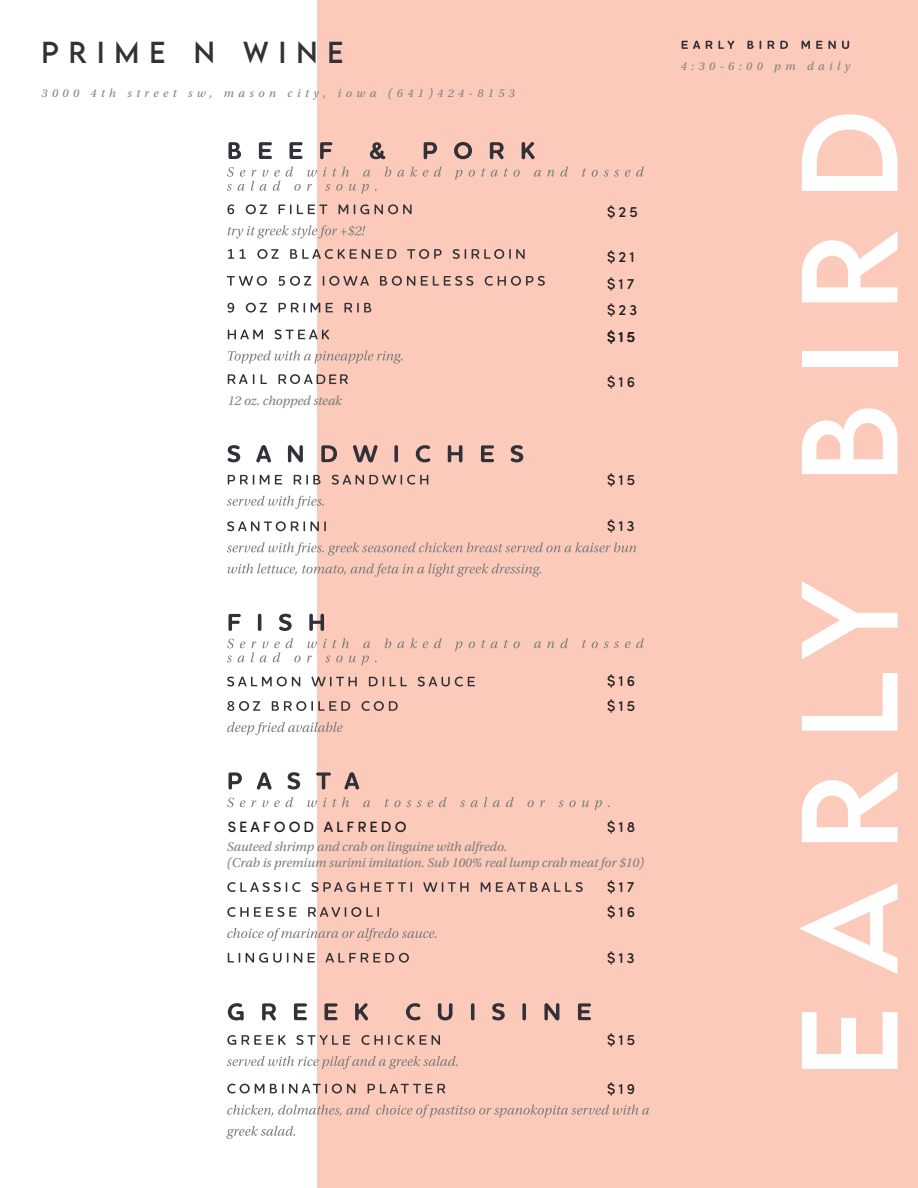
<style>
.page{position:relative;width:918px;height:1188px;background:#fff}
.page>*{position:absolute;margin:0;border:0;box-sizing:border-box;transform-origin:0 0}
.t1{font:121.5px "LEMONMILK";letter-spacing:.25em;color:#fff}
.t2{font:27px "LEMONMILK";letter-spacing:.375em;color:#323138}
.t3{font:500 15px/24.5px "Sofia Pro Soft";letter-spacing:.2em;color:#231f20}
.t4{font:italic 13.5px/16.2px "Utopia Std";letter-spacing:-.005em;color:#7e7f7e}
.t5{font:italic 12px "Utopia Std";letter-spacing:.375em;color:#7e7f7e}
</style>
<div class="page">
<div style="left:317px;top:0;width:601px;height:1188px;background:#fbcaba"></div>
<svg style="left:682px;top:41px;width:167px;height:8px"></svg>
<svg style="left:228px;top:445px;width:295px;height:17px"></svg>
<svg style="left:227px;top:496px;width:97px;height:13px"></svg>
<svg style="left:228px;top:475px;width:200px;height:10px"></svg>
<svg style="left:227px;top:563px;width:314px;height:14px"></svg>
<svg style="left:227px;top:542px;width:409px;height:14px"></svg>
<svg style="left:227px;top:521px;width:99px;height:10px"></svg>
<svg style="left:227px;top:638px;width:417px;height:27px"></svg>
<svg style="left:228px;top:614px;width:96px;height:17px"></svg>
<svg style="left:227px;top:677px;width:248px;height:9px"></svg>
<svg style="left:227px;top:722px;width:116px;height:13px"></svg>
<svg style="left:227px;top:701px;width:171px;height:10px"></svg>
<svg style="left:228px;top:1003px;width:363px;height:17px"></svg>
<svg style="left:227px;top:1056px;width:231px;height:13px"></svg>
<svg style="left:227px;top:1035px;width:213px;height:10px"></svg>
<svg style="left:226px;top:1126px;width:69px;height:13px"></svg>
<svg style="left:227px;top:1105px;width:422px;height:13px"></svg>
<svg style="left:227px;top:1084px;width:218px;height:10px"></svg>
<svg style="left:227px;top:797px;width:383px;height:13px"></svg>
<svg style="left:228px;top:772px;width:131px;height:18px"></svg>
<svg style="left:227px;top:882px;width:356px;height:10px"></svg>
<svg style="left:227px;top:928px;width:209px;height:13px"></svg>
<svg style="left:227px;top:907px;width:152px;height:10px"></svg>
<svg style="left:228px;top:953px;width:181px;height:10px"></svg>
<svg style="left:227px;top:167px;width:417px;height:27px"></svg>
<svg style="left:228px;top:142px;width:307px;height:17px"></svg>
<svg style="left:227px;top:225px;width:138px;height:14px"></svg>
<svg style="left:227px;top:204px;width:185px;height:10px"></svg>
<svg style="left:228px;top:249px;width:297px;height:10px"></svg>
<svg style="left:227px;top:303px;width:144px;height:10px"></svg>
<svg style="left:227px;top:276px;width:318px;height:10px"></svg>
<svg style="left:228px;top:350px;width:174px;height:14px"></svg>
<svg style="left:228px;top:330px;width:101px;height:9px"></svg>
<svg style="left:261px;top:374px;width:6px;height:10px"></svg>
<svg style="left:228px;top:374px;width:26px;height:10px"></svg>
<svg style="left:278px;top:374px;width:70px;height:10px"></svg>
<h2 class="t2" style="left:42px;top:35px;width:304px">PRIME N WINE</h2>
<p class="t5" style="left:42px;top:86px;width:475px">3000 4th street sw, mason city, iowa (641)424-8153</p>
<p class="t4" style="left:228px;top:392px;width:116px">12 oz. chopped steak</p>
<p class="t3" style="left:607px;top:199px;width:32px">$25</p>
<p class="t3" style="left:607px;top:243px;width:29px">$21</p>
<p class="t3" style="left:607px;top:297px;width:32px">$23</p>
<p class="t3" style="left:607px;top:270px;width:29px">$17</p>
<p class="t3" style="left:607px;top:324px;width:29px">$15</p>
<p class="t3" style="left:607px;top:368px;width:29px">$16</p>
<p class="t3" style="left:607px;top:466px;width:29px">$15</p>
<p class="t3" style="left:607px;top:513px;width:29px">$13</p>
<p class="t3" style="left:607px;top:668px;width:29px">$16 $15</p>
<p class="t3" style="left:228px;top:813px;width:180px">SEAFOOD ALFREDO</p>
<p class="t3" style="left:607px;top:813px;width:30px">$18</p>
<p class="t4" style="left:227px;top:839px;width:419px">Sauteed shrimp and crab on linguine with alfredo.<br>(Crab is premium surimi imitation. Sub 100% real lump crab meat for $10)</p>
<p class="t3" style="left:607px;top:873px;width:29px;line-height:24.9px">$17 $16</p>
<p class="t3" style="left:607px;top:944px;width:29px">$13</p>
<p class="t3" style="left:607px;top:1026px;width:29px">$15</p>
<p class="t3" style="left:607px;top:1075px;width:29px">$19</p>
<p class="t5" style="left:681px;top:59px;width:171px">4:30-6:00 pm daily</p>
<h1 class="t1" style="left:770px;top:1078px;width:970px;rotate:-90deg">EARLY BIRD</h1>
</div>
